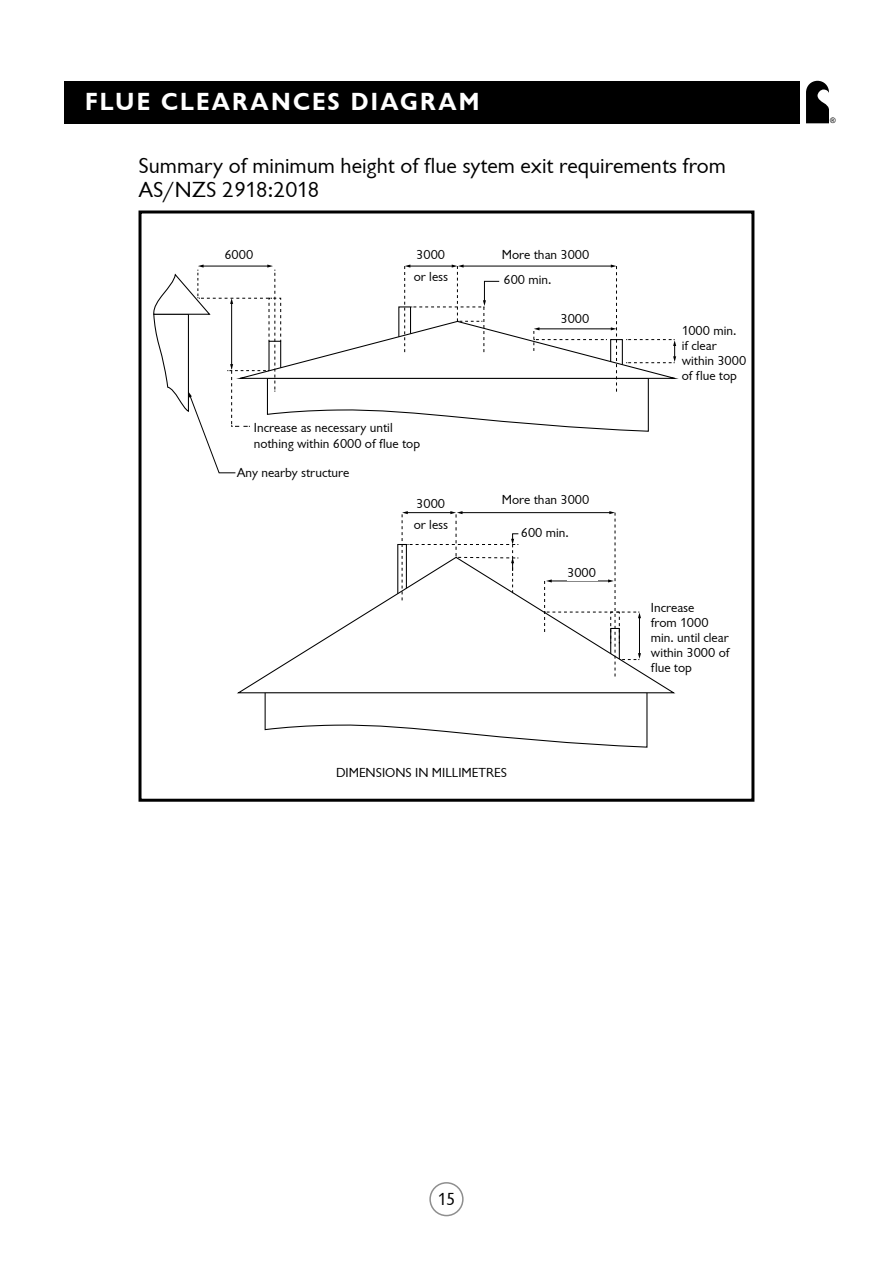
<style>
.page{position:relative;width:893px;height:1263px;background:#fff}
.page>*{position:absolute;margin:0;border:0;box-sizing:border-box;transform-origin:0 0}
.Page_Title_contents{font:700 25.5px "Sharp";letter-spacing:.09em;color:#fff}
.annotations{font:22.5px/24px "Sharp";color:#000}
.t1{font:18px "Sharp";color:#000}
.annotations-2{font:13.5px/15px "Sharp";color:#000;text-align:justify}
.t2{font:7.5px "Arial";color:#000}
</style>
<div class="page">
<div style="left:429px;top:1182px;width:35px;height:34px;border:2px solid #8e8e8e;border-radius:50%"></div>
<div style="left:64px;top:81px;width:735px;height:42px;background:#000"></div>
<svg style="left:806px;top:81px;width:23px;height:42px"></svg>
<svg style="left:264px;top:694px;width:384px;height:54px"></svg>
<svg style="left:237px;top:556px;width:438px;height:138px"></svg>
<hr style="left:461px;top:512px;width:149px;height:1px;background:#000">
<svg style="left:544px;top:511px;width:97px;height:165px"></svg>
<svg style="left:402px;top:511px;width:117px;height:89px"></svg>
<svg style="left:153px;top:265px;width:523px;height:167px"></svg>
<div style="left:139px;top:210px;width:615px;height:592px;border:3px solid #000"></div>
<div style="left:561px;top:311px;width:29px;height:16px;background:#fff"></div>
<div style="left:414px;top:268px;width:34px;height:16px;background:#fff"></div>
<div style="left:414px;top:517px;width:34px;height:15px;background:#fff"></div>
<div style="left:651px;top:600px;width:82px;height:16px;background:#fff"></div>
<div style="left:651px;top:615px;width:82px;height:16px;background:#fff"></div>
<div style="left:651px;top:630px;width:82px;height:46px;background:#fff"></div>
<div style="left:504px;top:272px;width:90px;height:15px;background:#fff"></div>
<div style="left:521px;top:525px;width:54px;height:16px;background:#fff"></div>
<div style="left:567px;top:565px;width:30px;height:16px;background:#fff"></div>
<div style="left:254px;top:419px;width:177px;height:32px;background:#fff"></div>
<p class="Page_Title_contents" style="left:85px;top:87px;width:396px">FLUE CLEARANCES DIAGRAM</p>
<p class="annotations" style="left:139px;top:153px;width:589px">Summary of minimum height of flue sytem exit requirements from<br>AS/NZS 2918:2018</p>
<p class="annotations-2" style="left:224px;top:247px;width:30px">6000</p>
<p class="annotations-2" style="left:416px;top:247px;width:30px">3000</p>
<p class="annotations-2" style="left:414px;top:269px;width:36px">or less</p>
<p class="annotations-2" style="left:254px;top:419px;width:168px;line-height:16.5px">Increase as necessary until nothing within 6000 of flue top</p>
<p class="annotations-2" style="left:237px;top:465px;width:114px">Any nearby structure</p>
<p class="annotations-2" style="left:416px;top:496px;width:30px">3000</p>
<p class="annotations-2" style="left:414px;top:517px;width:36px">or less</p>
<p class="annotations-2" style="left:502px;top:247px;width:89px">More than 3000</p>
<p class="annotations-2" style="left:504px;top:272px;width:49px">600 min.</p>
<p class="annotations-2" style="left:561px;top:311px;width:30px">3000</p>
<p class="annotations-2" style="left:502px;top:492px;width:89px">More than 3000</p>
<p class="annotations-2" style="left:521px;top:525px;width:49px">600 min.</p>
<p class="annotations-2" style="left:567px;top:565px;width:30px">3000</p>
<p class="annotations-2" style="left:336px;top:765px;width:172px">DIMENSIONS IN MILLIMETRES</p>
<p class="annotations-2" style="left:682px;top:323px;width:56px">1000 min.</p>
<p class="annotations-2" style="left:682px;top:338px;width:37px">if clear</p>
<p class="annotations-2" style="left:682px;top:353px;width:66px">within 3000</p>
<p class="annotations-2" style="left:682px;top:368px;width:57px">of flue top</p>
<p class="annotations-2" style="left:651px;top:600px;width:45px">Increase</p>
<p class="annotations-2" style="left:651px;top:615px;width:59px">from 1000</p>
<p class="annotations-2" style="left:651px;top:630px;width:80px">min. until clear within 3000 of flue top</p>
<p class="t2" style="left:830px;top:116px;width:7px">®</p>
<h3 class="t1" style="left:438px;top:1188px;width:19px">15</h3>
</div>
